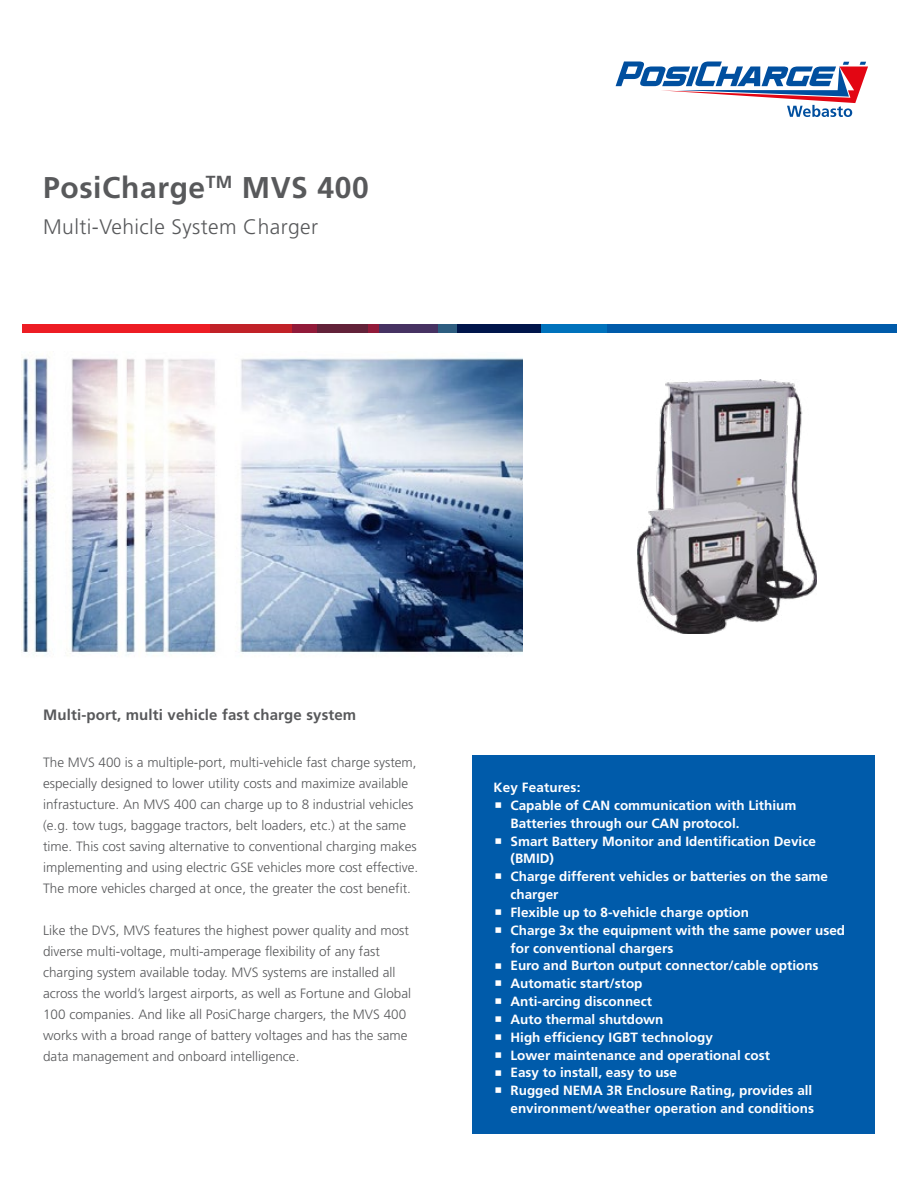
<style>
.page{position:relative;width:918px;height:1188px;background:#fff}
.page>*{position:absolute;margin:0;border:0;box-sizing:border-box;transform-origin:0 0}
.t1{font:700 30px "Frutiger";letter-spacing:.02em;color:#58595b}
.t2{font:300 21px "Frutiger";letter-spacing:.02em;color:#58595b}
.t3{font:700 15px "Frutiger";letter-spacing:.01em;color:#58595b}
.t4{font:300 13.5px/21px "Frutiger";color:#58595b}
.t5{font:700 13.35px/17.9px "Frutiger";color:#fff}
</style>
<div class="page">
<svg style="left:616px;top:62px;width:252px;height:55px"></svg>
<div style="left:22px;top:324px;width:189px;height:9px;background:#ed1d24"></div>
<div style="left:211px;top:324px;width:82px;height:9px;background:#c12128"></div>
<div style="left:293px;top:324px;width:24px;height:9px;background:#911a39"></div>
<div style="left:317px;top:324px;width:52px;height:9px;background:#622239"></div>
<div style="left:369px;top:324px;width:10px;height:9px;background:#911a39"></div>
<div style="left:379px;top:324px;width:59px;height:9px;background:#463262"></div>
<div style="left:438px;top:324px;width:19px;height:9px;background:#2d5d80"></div>
<div style="left:457px;top:324px;width:84px;height:9px;background:#00154b"></div>
<div style="left:541px;top:324px;width:66px;height:9px;background:#0072bc"></div>
<div style="left:607px;top:324px;width:289px;height:9px;background:#005baa"></div>
<img style="left:21px;top:358px;width:501px;height:297px">
<img style="left:638px;top:380px;width:179px;height:254px">
<div style="left:472px;top:756px;width:403px;height:378px;background:#005baa"></div>
<h1 class="t1" style="left:43px;top:170px;width:327px">PosiCharge<sup>TM</sup> MVS 400</h1>
<h2 class="t2" style="left:43px;top:215px;width:276px">Multi-Vehicle System Charger</h2>
<p class="t3" style="left:43px;top:706px;width:315px">Multi-port, multi vehicle fast charge system</p>
<p class="t4" style="left:43px;top:752px;width:377px">The MVS 400 is a multiple-port, multi-vehicle fast charge system, especially designed to lower utility costs and maximize available infrastucture. An MVS 400 can charge up to 8 industrial vehicles (e.g. tow tugs, baggage tractors, belt loaders, etc.) at the same time. This cost saving alternative to conventional charging makes implementing and using electric GSE vehicles more cost effective.<br>The more vehicles charged at once, the greater the cost benefit.</p>
<p class="t4" style="left:43px;top:920px;width:370px">Like the DVS, MVS features the highest power quality and most diverse multi-voltage, multi-amperage flexibility of any fast charging system available today. MVS systems are installed all across the world’s largest airports, as well as Fortune and Global 100 companies. And like all PosiCharge chargers, the MVS 400 works with a broad range of battery voltages and has the same data management and onboard intelligence.</p>
<p class="t5" style="left:511px;top:779px;width:336px;text-indent:-17px">Key Features:<br>Capable of CAN communication with Lithium Batteries through our CAN protocol.<br>Smart Battery Monitor and Identification Device (BMID)<br>Charge different vehicles or batteries on the same charger<br>Flexible up to 8-vehicle charge option<br>Charge 3x the equipment with the same power used for conventional chargers<br>Euro and Burton output connector/cable options Automatic start/stop<br>Anti-arcing disconnect<br>Auto thermal shutdown<br>High efficiency IGBT technology<br>Lower maintenance and operational cost<br>Easy to install, easy to use<br>Rugged NEMA 3R Enclosure Rating, provides all environment/weather operation and conditions</p>
</div>
